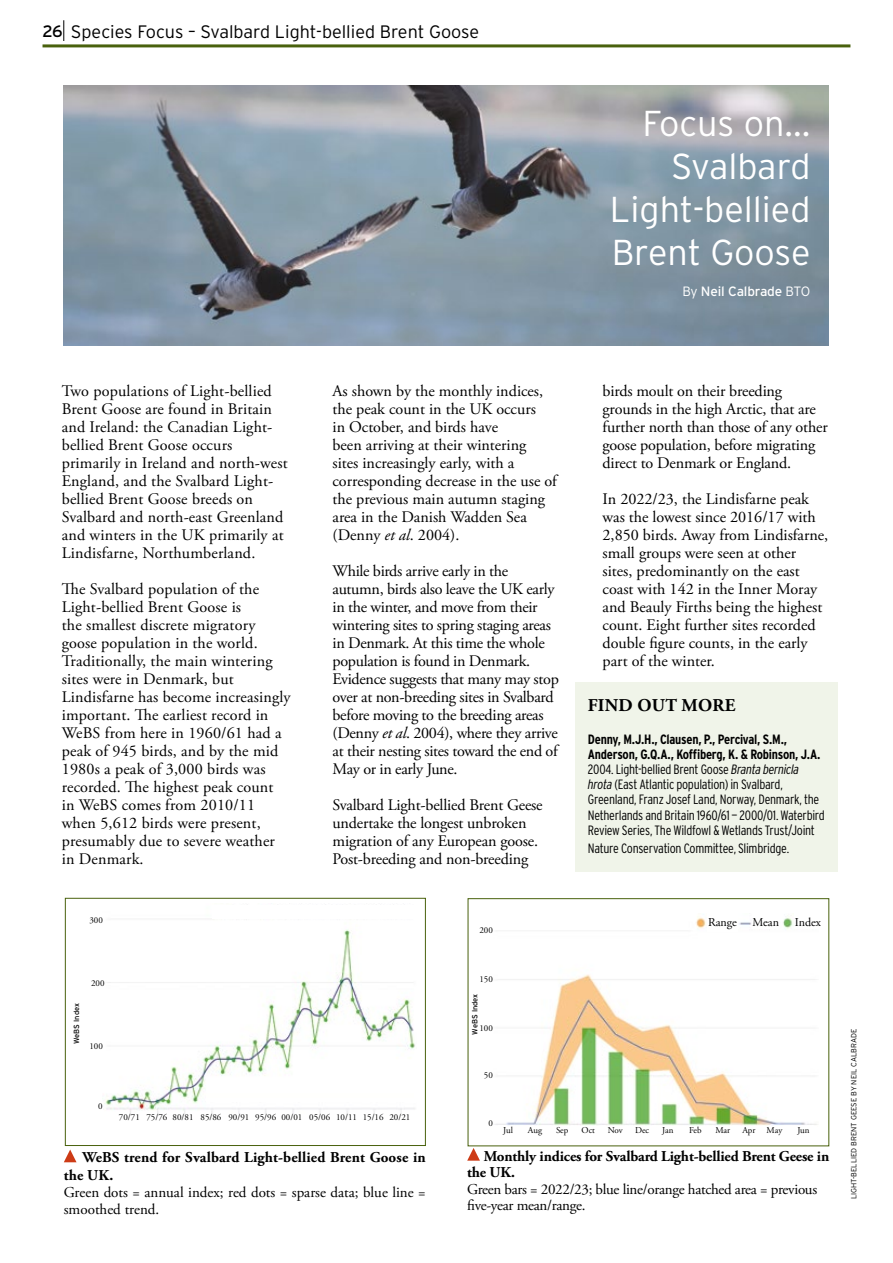
<style>
.page{position:relative;width:893px;height:1263px;background:#fff}
.page>*{position:absolute;margin:0;border:0;box-sizing:border-box;transform-origin:0 0}
.t1{font:300 36px/43.2px "Interstate";color:#fff;text-align:right}
.t2{font:300 18px "Interstate";color:#000}
.t3{font:700 18px "Adobe Garamond Pro";letter-spacing:.015em;color:#000}
.t4{font:16.5px "Interstate";color:#000}
.t5{font:16.2px/18px "Adobe Garamond Pro";color:#000}
.t6{font:16.2px/18px "Adobe Garamond Pro";letter-spacing:-.02em;color:#000}
.t7{font:15px/16.5px "Adobe Garamond Pro";letter-spacing:-.02em;color:#000}
.t8{font:15px/17.2px "Adobe Garamond Pro";color:#000}
.t9{font:700 15px/16.5px "Adobe Garamond Pro";letter-spacing:-.01em;color:#000}
.t10{font:700 15px/17.2px "Adobe Garamond Pro";letter-spacing:.01em;color:#000}
.t11{font:300 13.5px/15.1px "Interstate Condensed";letter-spacing:-.02em;color:#000}
.t12{font:13.5px "Interstate";letter-spacing:-.01em;color:#fff}
.t13{font:12px "Adobe Garamond Pro";color:#000}
.t14{font:9px "Adobe Garamond Pro";color:#000}
.t15{font:300 7.5px "Interstate";color:#000}
.t16{font:7.5px "Interstate";color:#000}
.s1{font-weight:300}
.s2{font-style:italic}
.s3{font-weight:700}
</style>
<div class="page">
<svg style="left:64px;top:20px;width:1px;height:21px"></svg>
<img style="left:64px;top:85px;width:765px;height:260px">
<hr style="left:43px;top:44px;width:807px;height:3px;background:#49610d">
<svg style="left:467px;top:1148px;width:13px;height:13px"></svg>
<div style="left:65px;top:898px;width:361px;height:248px;border:1px solid #49610d"></div>
<svg style="left:64px;top:1149px;width:13px;height:13px"></svg>
<img style="left:104px;top:919px;width:311px;height:194px">
<div style="left:87px;top:979px;width:18px;height:10px;background:#fff"></div>
<div style="left:575px;top:682px;width:263px;height:190px;background:#f0f4e9"></div>
<img style="left:495px;top:917px;width:323px;height:209px">
<div style="left:468px;top:898px;width:361px;height:248px;border:1px solid #49610d"></div>
<div style="left:707px;top:905px;width:31px;height:26px;background:#fff"></div>
<div style="left:753px;top:905px;width:26px;height:23px;background:#fff"></div>
<div style="left:795px;top:905px;width:26px;height:23px;background:#fff"></div>
<p class="t4" style="left:43px;top:22px;width:22px">26</p>
<p class="t2" style="left:71px;top:22px;width:410px">Species Focus – Svalbard Light-bellied Brent Goose</p>
<h1 class="t1" style="left:610px;top:101px;width:202px">Focus on...<br>Svalbard<br>Light-bellied<br>Brent Goose</h1>
<p class="t12" style="left:682px;top:284px;width:129px"><span class="s1">By</span> Neil Calbrade <span class="s1">BTO</span></p>
<p class="t5" style="left:62px;top:382px;width:228px">Two populations of Light-bellied<br>Brent Goose are found in Britain and Ireland: the Canadian Light&shy;bellied Brent Goose occurs primarily in Ireland and north-west<br>England, and the Svalbard Light&shy;bellied Brent Goose breeds on<br>Svalbard and north-east Greenland and winters in the UK primarily at<br>Lindisfarne, Northumberland.</p>
<p class="t5" style="left:62px;top:580px;width:230px">The Svalbard population of the<br>Light-bellied Brent Goose is<br>the smallest discrete migratory goose population in the world.<br>Traditionally, the main wintering sites were in Denmark, but<br>Lindisfarne has become increasingly important. The earliest record in<br>WeBS from here in 1960/61 had a peak of 945 birds, and by the mid<br>1980s a peak of 3,000 birds was recorded. The highest peak count<br>in WeBS comes from 2010/11 when 5,612 birds were present, presumably due to severe weather in Denmark.</p>
<p class="t14" style="left:89px;top:915px;width:15px">300</p>
<p class="t16" style="left:72px;top:1044px;width:42px;rotate:-90deg">WeBS Index</p>
<p class="t14" style="left:91px;top:977px;width:15px">200</p>
<p class="t14" style="left:89px;top:1040px;width:15px">100</p>
<p class="t14" style="left:98px;top:1101px;width:6px">0</p>
<p class="t5" style="left:333px;top:382px;width:226px">As shown by the monthly indices, the peak count in the UK occurs<br>in October, and birds have<br>been arriving at their wintering<br>sites increasingly early, with a corresponding decrease in the use of the previous main autumn staging area in the Danish Wadden Sea (Denny <span class="s2">et al</span>. 2004).</p>
<p class="t6" style="left:333px;top:562px;width:228px">While birds arrive early in the autumn, birds also leave the UK early in the winter, and move from their wintering sites to spring staging areas in Denmark. At this time the whole population is found in Denmark.<br>Evidence suggests that many may stop over at non-breeding sites in Svalbard before moving to the breeding areas (Denny <span class="s2">et al</span>. 2004), where they arrive at their nesting sites toward the end of May or in early June.</p>
<p class="t5" style="left:333px;top:796px;width:212px">Svalbard Light-bellied Brent Geese undertake the longest unbroken migration of any European goose.<br>Post-breeding and non-breeding</p>
<p class="t14" style="left:479px;top:925px;width:15px">200</p>
<p class="t14" style="left:479px;top:974px;width:15px">150</p>
<p class="t16" style="left:471px;top:1034px;width:42px;rotate:-90deg">WeBS Index</p>
<p class="t14" style="left:479px;top:1023px;width:15px">100</p>
<p class="t14" style="left:484px;top:1069px;width:10px">50</p>
<p class="t5" style="left:603px;top:382px;width:227px">birds moult on their breeding grounds in the high Arctic, that are further north than those of any other goose population, before migrating direct to Denmark or England.</p>
<p class="t5" style="left:603px;top:490px;width:227px">In 2022/23, the Lindisfarne peak was the lowest since 2016/17 with<br>2,850 birds. Away from Lindisfarne, small groups were seen at other sites, predominantly on the east coast with 142 in the Inner Moray and Beauly Firths being the highest count. Eight further sites recorded double figure counts, in the early part of the winter.</p>
<p class="t3" style="left:588px;top:695px;width:149px">FIND OUT MORE</p>
<p class="t11" style="left:588px;top:732px;width:239px"><span class="s3">Denny, M.J.H., Clausen, P., Percival, S.M., Anderson, G.Q.A., Koffiberg, K. &amp; Robinson, J.A.<br></span>2004. Light-bellied Brent Goose <span class="s2">Branta bernicla hrota</span> (East Atlantic population) in Svalbard, Greenland, Franz Josef Land, Norway, Denmark, the Netherlands and Britain 1960/61 — 2000/01. Waterbird Review Series, The Wildfowl &amp; Wetlands Trust/Joint</p>
<p class="t11" style="left:588px;top:841px;width:203px">Nature Conservation Committee, Slimbridge.</p>
<p class="t13" style="left:708px;top:915px;width:30px">Range</p>
<p class="t13" style="left:753px;top:915px;width:28px">Mean</p>
<p class="t13" style="left:795px;top:915px;width:28px">Index</p>
<p class="t14" style="left:146px;top:1112px;width:49px">75/76 80/81</p>
<p class="t14" style="left:309px;top:1112px;width:103px">05/06 10/11 15/16 20/21</p>
<p class="t14" style="left:201px;top:1112px;width:103px">85/86 90/91 95/96 00/01</p>
<p class="t14" style="left:119px;top:1112px;width:22px">70/71</p>
<p class="t14" style="left:488px;top:1118px;width:6px">0</p>
<p class="t14" style="left:503px;top:1125px;width:11px">Jul</p>
<p class="t14" style="left:528px;top:1125px;width:16px">Aug</p>
<p class="t14" style="left:556px;top:1124px;width:14px">Sep</p>
<p class="t14" style="left:582px;top:1124px;width:15px">Oct</p>
<p class="t14" style="left:608px;top:1124px;width:16px">Nov</p>
<p class="t14" style="left:635px;top:1125px;width:16px">Dec</p>
<p class="t14" style="left:662px;top:1124px;width:13px">Jan</p>
<p class="t14" style="left:689px;top:1125px;width:14px">Feb</p>
<p class="t14" style="left:715px;top:1124px;width:16px">Mar</p>
<p class="t14" style="left:742px;top:1124px;width:41px">Apr May</p>
<p class="t14" style="left:797px;top:1125px;width:14px">Jun</p>
<p class="t10" style="left:64px;top:1149px;width:363px;text-indent:19px">WeBS trend for Svalbard Light-bellied Brent Goose in the UK.</p>
<p class="t8" style="left:64px;top:1184px;width:363px">Green dots = annual index; red dots = sparse data; blue line = smoothed trend.</p>
<p class="t9" style="left:467px;top:1148px;width:363px;text-indent:16px">Monthly indices for Svalbard Light-bellied Brent Geese in the UK.</p>
<p class="t7" style="left:467px;top:1181px;width:351px">Green bars = 2022/23; blue line/orange hatched area = previous five-year mean/range.</p>
<p class="t15" style="left:850px;top:1199px;width:172px;rotate:-90deg">LIGHT-BELLIED BRENT GEESE BY NEIL CALBRADE</p>
</div>
